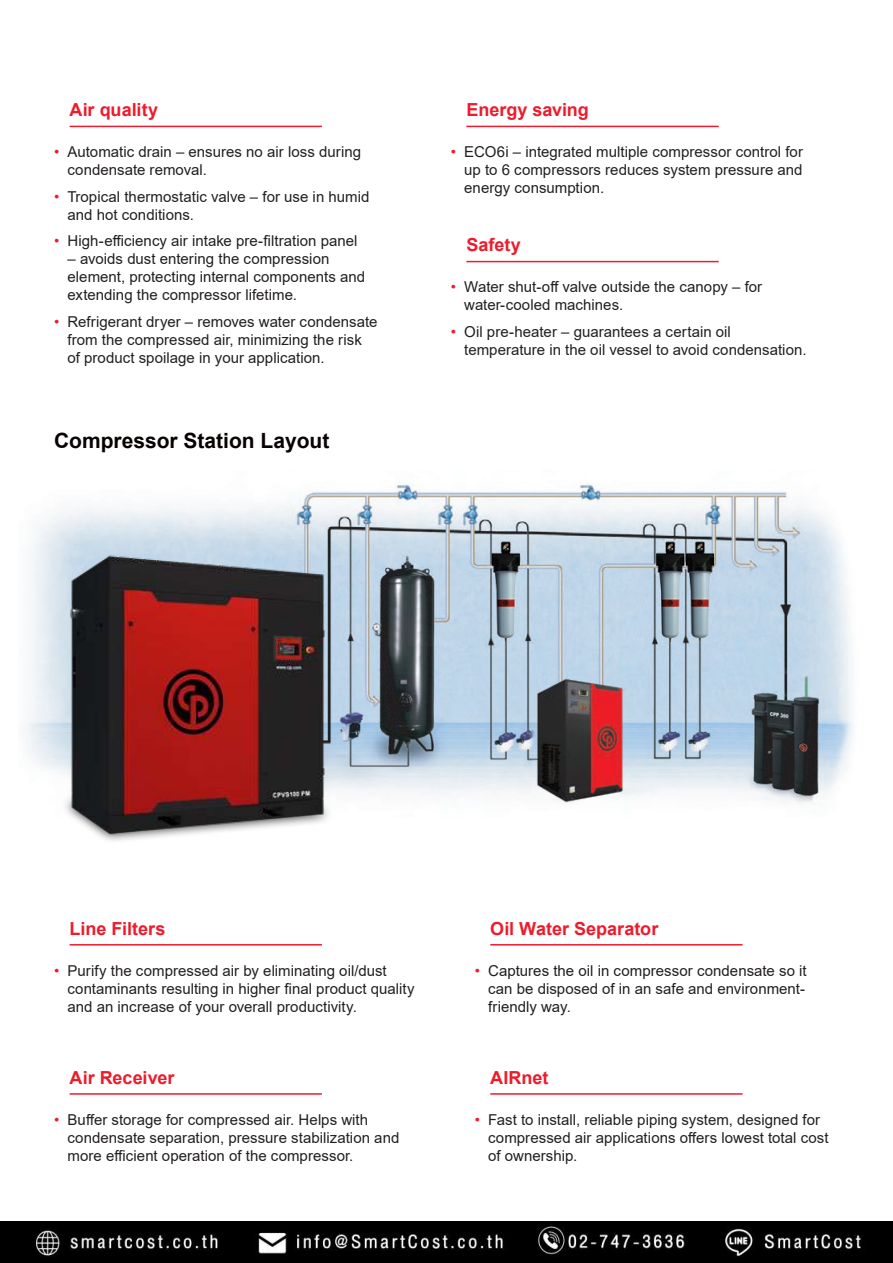
<style>
.page{position:relative;width:893px;height:1263px;background:#fff}
.page>*{position:absolute;margin:0;border:0;box-sizing:border-box;transform-origin:0 0}
.t1{font:700 21px "Arial";color:#080302}
.t2{font:700 18px "Arial";color:#ee1b2c}
.t3{font:15px/18px "Arial";letter-spacing:.005em;color:#231f20}
.s1{color:#ee1b2c}
</style>
<div class="page">
<hr style="left:70px;top:126px;width:252px;height:1px;background:#ee1b2c">
<img style="left:25px;top:483px;width:828px;height:321px">
<img style="left:529px;top:673px;width:98px;height:131px">
<img style="left:53px;top:549px;width:288px;height:292px">
<hr style="left:70px;top:944px;width:252px;height:1px;background:#ee1b2c">
<hr style="left:490px;top:944px;width:253px;height:1px;background:#ee1b2c">
<hr style="left:70px;top:1093px;width:252px;height:2px;background:#ee1b2c">
<hr style="left:490px;top:1093px;width:253px;height:2px;background:#ee1b2c">
<hr style="left:466px;top:126px;width:253px;height:1px;background:#ee1b2c">
<hr style="left:466px;top:261px;width:253px;height:1px;background:#ee1b2c">
<img style="left:0;top:1222px;width:893px;height:41px">
<p class="t2" style="left:70px;top:97px;width:90px">Air quality</p>
<p class="t3" style="left:68px;top:143px;width:295px;text-indent:-14px"><span class="s1">•</span> Automatic drain – ensures no air loss during condensate removal.</p>
<p class="t3" style="left:68px;top:187px;width:303px;text-indent:-14px"><span class="s1">•</span> Tropical thermostatic valve – for use in humid and hot conditions.</p>
<p class="t3" style="left:54px;top:232px;width:305px"><span class="s1">•</span> High-efficiency air intake pre-filtration panel</p>
<p class="t3" style="left:68px;top:250px;width:299px">– avoids dust entering the compression element, protecting internal components and extending the compressor lifetime.</p>
<p class="t3" style="left:68px;top:312px;width:312px;text-indent:-14px"><span class="s1">•</span> Refrigerant dryer – removes water condensate from the compressed air, minimizing the risk of product spoilage in your application.</p>
<h1 class="t1" style="left:54px;top:426px;width:277px">Compressor Station Layout</h1>
<p class="t2" style="left:466px;top:97px;width:124px">Energy saving</p>
<p class="t3" style="left:464px;top:143px;width:340px;text-align:justify;text-indent:-14px"><span class="s1">•</span> ECO6i – integrated multiple compressor control for up to 6 compressors reduces system pressure and energy consumption.</p>
<p class="t2" style="left:466px;top:232px;width:56px">Safety</p>
<p class="t3" style="left:464px;top:278px;width:299px;text-indent:-14px"><span class="s1">•</span> Water shut-off valve outside the canopy – for water-cooled machines.</p>
<p class="t3" style="left:464px;top:323px;width:344px;text-indent:-14px"><span class="s1">•</span> Oil pre-heater – guarantees a certain oil temperature in the oil vessel to avoid condensation.</p>
<p class="t2" style="left:70px;top:915px;width:97px">Line Filters</p>
<p class="t2" style="left:490px;top:915px;width:170px">Oil Water Separator</p>
<p class="t3" style="left:68px;top:961px;width:349px;text-indent:-14px"><span class="s1">•</span> Purify the compressed air by eliminating oil/dust contaminants resulting in higher final product quality and an increase of your overall productivity.</p>
<p class="t3" style="left:488px;top:961px;width:320px;text-align:justify;text-indent:-14px"><span class="s1">•</span> Captures the oil in compressor condensate so it can be disposed of in an safe and environment&shy;friendly way.</p>
<p class="t2" style="left:70px;top:1065px;width:106px">Air Receiver</p>
<p class="t2" style="left:490px;top:1065px;width:60px">AIRnet</p>
<p class="t3" style="left:68px;top:1110px;width:333px;text-indent:-13px"><span class="s1">•</span> Buffer storage for compressed air. Helps with condensate separation, pressure stabilization and more efficient operation of the compressor.</p>
<p class="t3" style="left:488px;top:1110px;width:342px;text-indent:-14px"><span class="s1">•</span> Fast to install, reliable piping system, designed for compressed air applications offers lowest total cost of ownership.</p>
</div>
